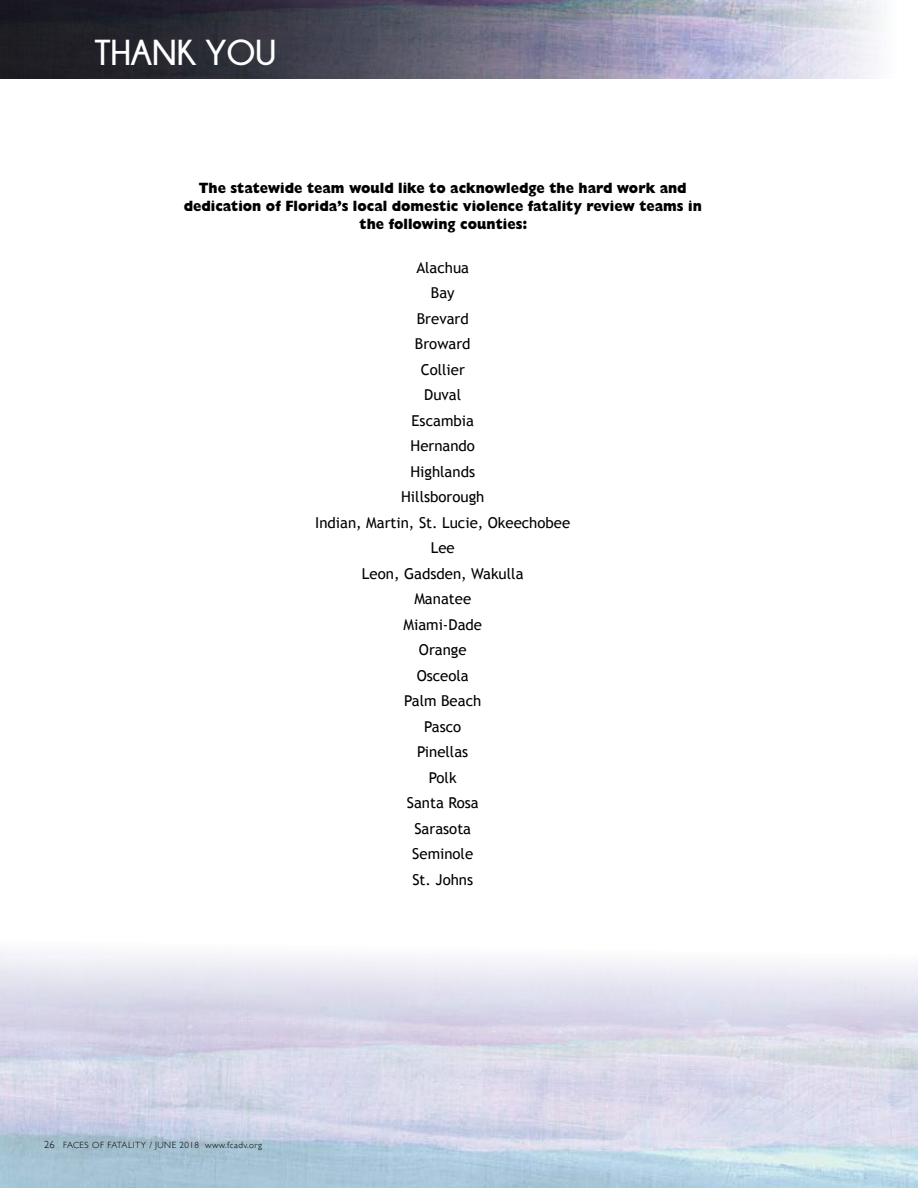
<style>
.page{position:relative;width:918px;height:1188px;background:#fff}
.page>*{position:absolute;margin:0;border:0;box-sizing:border-box;transform-origin:0 0}
.t1{font:700 36px "Champagne&Limousines";color:#fff}
.t2{font:15px/25.5px "Trebuchet MS";color:#000;text-align:center}
.t3{font:800 15px/18px "Gill Sans";color:#000;text-align:center;scale:.9 1}
.t4{font:300 9px "Gill Sans";letter-spacing:.05em;color:#000}
.s1{font-size:10.5px}
</style>
<div class="page">
<img style="left:0;top:0;width:882px;height:79px">
<h1 class="t1" style="left:94px;top:32px;width:184px">THANK YOU</h1>
<p class="t3" style="left:184px;top:179px;width:577px">The statewide team would like to acknowledge the hard work and dedication of Florida’s local domestic violence fatality review teams in the following counties:</p>
<p class="t2" style="left:315px;top:255px;width:257px">Alachua<br>Bay<br>Brevard<br>Broward<br>Collier<br>Duval<br>Escambia<br>Hernando<br>Highlands<br>Hillsborough<br>Indian, Martin, St. Lucie, Okeechobee<br>Lee<br>Leon, Gadsden, Wakulla<br>Manatee<br>Miami-Dade<br>Orange<br>Osceola<br>Palm Beach<br>Pasco<br>Pinellas<br>Polk<br>Santa Rosa<br>Sarasota<br>Seminole<br>St. Johns</p>
<p class="t4" style="left:44px;top:1138px;width:219px"><span class="s1">26</span> FACES OF FATALITY / JUNE 2018 www.fcadv.org</p>
</div>
